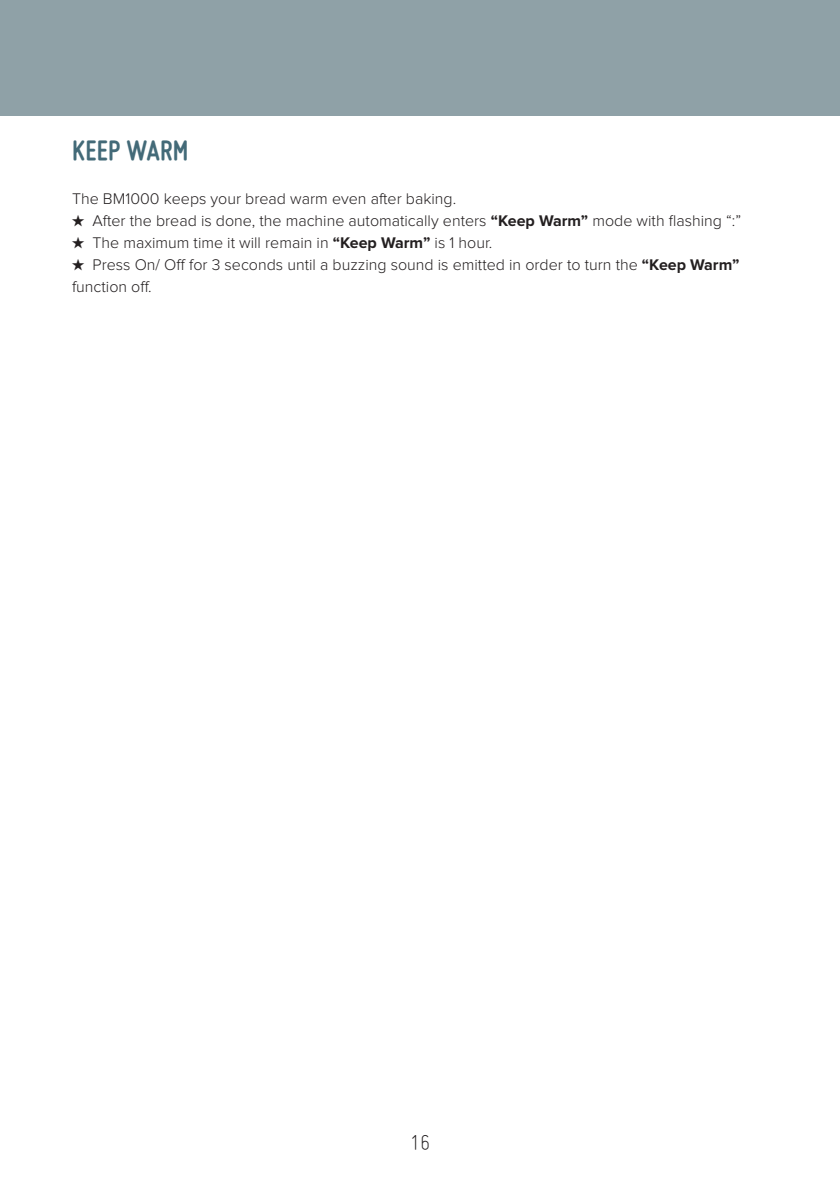
<style>
.page{position:relative;width:840px;height:1191px;background:#fff}
.page>*{position:absolute;margin:0;border:0;box-sizing:border-box;transform-origin:0 0}
.Heading{font:700 30px "Miso";letter-spacing:.015em;color:#436a78}
.t1{font:300 24px "Miso";color:#231f20}
.Body_no_indent{font:300 16px/22px "Proxima Nova";color:#231f20}
.s1{font-weight:700}
</style>
<div class="page">
<div style="left:0;top:0;width:839px;height:116px;background:#8fa1a7"></div>
<p class="Heading" style="left:72px;top:133px;width:118px">KEEP WARM</p>
<p class="Body_no_indent" style="left:72px;top:188px;width:385px">The BM1000 keeps your bread warm even after baking.</p>
<p class="Body_no_indent" style="left:72px;top:210px;width:670px">★ After the bread is done, the machine automatically enters <span class="s1">“Keep Warm”</span> mode with flashing “:”</p>
<p class="Body_no_indent" style="left:72px;top:232px;width:421px">★ The maximum time it will remain in <span class="s1">“Keep Warm”</span> is 1 hour.</p>
<p class="Body_no_indent" style="left:72px;top:254px;width:668px">★ Press On/ Off for 3 seconds until a buzzing sound is emitted in order to turn the <span class="s1">“Keep Warm” </span>function off.</p>
<h2 class="t1" style="left:410px;top:1129px;width:21px">16</h2>
</div>
